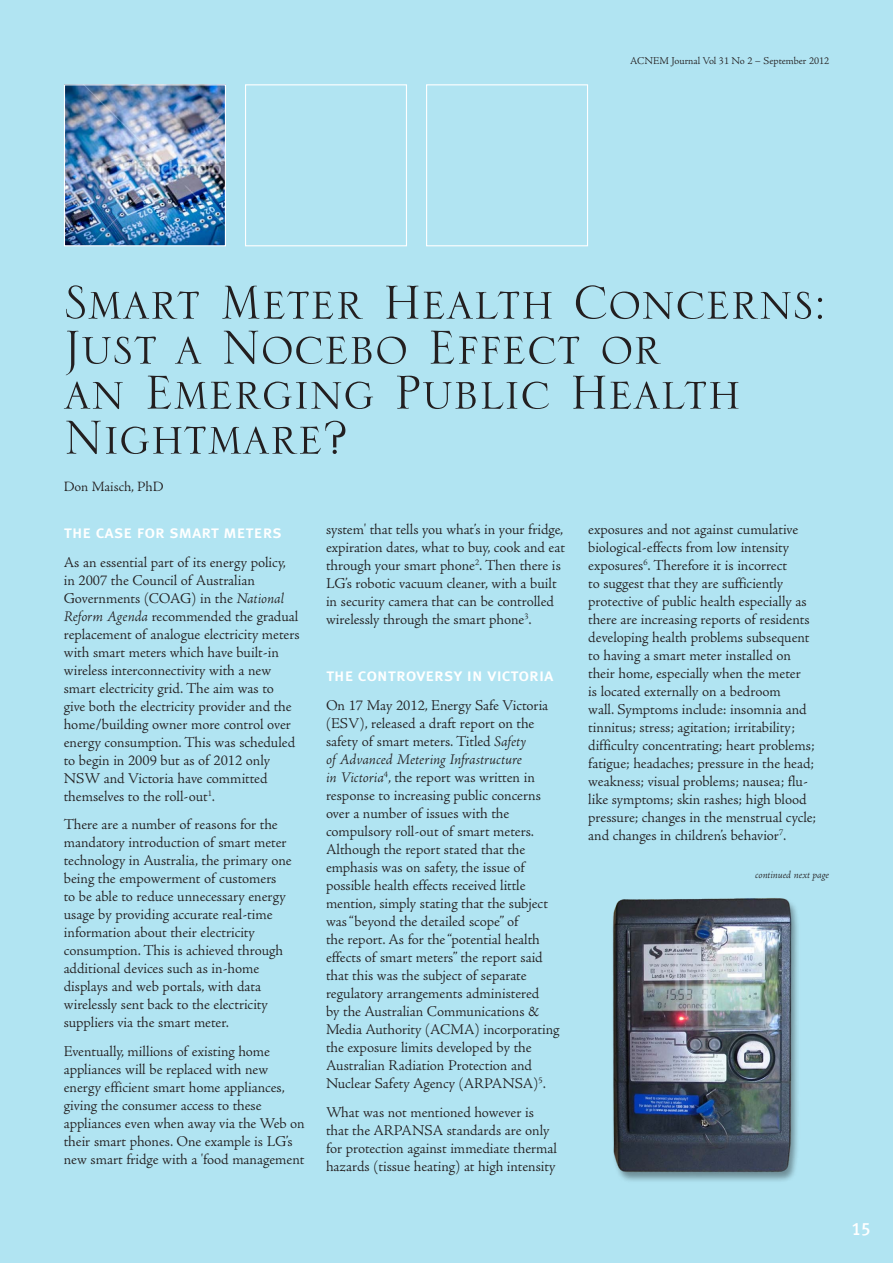
<style>
.page{position:relative;width:893px;height:1263px;background:#b1e4f2}
.page>*{position:absolute;margin:0;border:0;box-sizing:border-box;transform-origin:0 0}
.Heading{font:63px/45px "Serlio LH";color:#231f20}
.References{font:18px "Meta Plus Medium Caps";color:#fff}
.Sub_Head{font:18px "Meta Plus Medium Caps";color:#fff}
.References-2{font:300 15px/18px "Adobe Jenson Pro";letter-spacing:-.005em;color:#231f20}
.Heading-2{font:300 14.25px "Adobe Jenson Pro";letter-spacing:-.005em;color:#231f20}
.Body_Copy{font:300 10.5px "Adobe Jenson Pro";color:#231f20}
.Continued_Next_Page{font:italic 300 10.5px "Adobe Jenson Pro";letter-spacing:-.005em;color:#231f20}
.s1{font-style:italic}
</style>
<div class="page">
<img style="left:66px;top:86px;width:158px;height:158px">
<div style="left:64px;top:84px;width:162px;height:162px;border:1px solid #fff"></div>
<div style="left:426px;top:84px;width:162px;height:162px;border:1px solid #fff"></div>
<div style="left:245px;top:84px;width:162px;height:162px;border:1px solid #fff"></div>
<img style="left:612px;top:898px;width:186px;height:283px">
<p class="Body_Copy" style="left:630px;top:55px;width:200px">ACNEM Journal Vol 31 No 2 – September 2012</p>
<p class="Heading" style="left:64px;top:280px;width:763px">Smart Meter Health Concerns:<br>Just a Nocebo Effect or<br>an Emerging Public Health<br>Nightmare?</p>
<p class="Heading-2" style="left:64px;top:478px;width:101px">Don Maisch, PhD</p>
<p class="References" style="left:64px;top:521px;width:220px">the case for smart meters</p>
<p class="References-2" style="left:64px;top:553px;width:237px">As an essential part of its energy policy, in 2007 the Council of Australian Governments (COAG) in the <span class="s1">National Reform Agenda</span> recommended the gradual replacement of analogue electricity meters with smart meters which have built-in wireless interconnectivity with a new smart electricity grid. The aim was to<br>give both the electricity provider and the home/building owner more control over energy consumption. This was scheduled to begin in 2009 but as of 2012 only NSW and Victoria have committed themselves to the roll-out<sup>1</sup>.</p>
<p class="References-2" style="left:64px;top:816px;width:229px">There are a number of reasons for the mandatory introduction of smart meter technology in Australia, the primary one being the empowerment of customers<br>to be able to reduce unnecessary energy usage by providing accurate real-time information about their electricity consumption. This is achieved through additional devices such as in-home displays and web portals, with data wirelessly sent back to the electricity suppliers via the smart meter.</p>
<p class="References-2" style="left:64px;top:1042px;width:242px">Eventually, millions of existing home appliances will be replaced with new energy efficient smart home appliances, giving the consumer access to these appliances even when away via the Web on their smart phones. One example is LG’s new smart fridge with a 'food management</p>
<p class="References-2" style="left:326px;top:521px;width:241px">system' that tells you what’s in your fridge, expiration dates, what to buy, cook and eat through your smart phone<sup>2</sup>. Then there is LG’s robotic vacuum cleaner, with a built in security camera that can be controlled wirelessly through the smart phone<sup>3</sup>.</p>
<p class="References" style="left:326px;top:665px;width:229px">the controversy in victoria</p>
<p class="References-2" style="left:326px;top:696px;width:235px">On 17 May 2012, Energy Safe Victoria (ESV), released a draft report on the safety of smart meters. Titled <span class="s1">Safety<br>of Advanced Metering Infrastructure<br>in Victoria</span><sup>4</sup>, the report was written in response to increasing public concerns over a number of issues with the compulsory roll-out of smart meters.<br>Although the report stated that the emphasis was on safety, the issue of possible health effects received little mention, simply stating that the subject was “beyond the detailed scope” of<br>the report. As for the “potential health effects of smart meters” the report said that this was the subject of separate regulatory arrangements administered<br>by the Australian Communications &amp; Media Authority (ACMA) incorporating the exposure limits developed by the Australian Radiation Protection and Nuclear Safety Agency (ARPANSA)<sup>5</sup>.</p>
<p class="References-2" style="left:326px;top:1103px;width:233px">What was not mentioned however is that the ARPANSA standards are only for protection against immediate thermal hazards (tissue heating) at high intensity</p>
<p class="References-2" style="left:588px;top:521px;width:230px">exposures and not against cumulative biological-effects from low intensity exposures<sup>6</sup>. Therefore it is incorrect<br>to suggest that they are sufficiently protective of public health especially as there are increasing reports of residents developing health problems subsequent to having a smart meter installed on their home, especially when the meter<br>is located externally on a bedroom<br>wall. Symptoms include: insomnia and tinnitus; stress; agitation; irritability; difficulty concentrating; heart problems; fatigue; headaches; pressure in the head; weakness; visual problems; nausea; flu&shy;like symptoms; skin rashes; high blood pressure; changes in the menstrual cycle; and changes in children’s behavior<sup>7</sup>.</p>
<p class="Continued_Next_Page" style="left:755px;top:869px;width:75px">continued next page</p>
<p class="Sub_Head" style="left:851px;top:1218px;width:21px">15</p>
</div>
